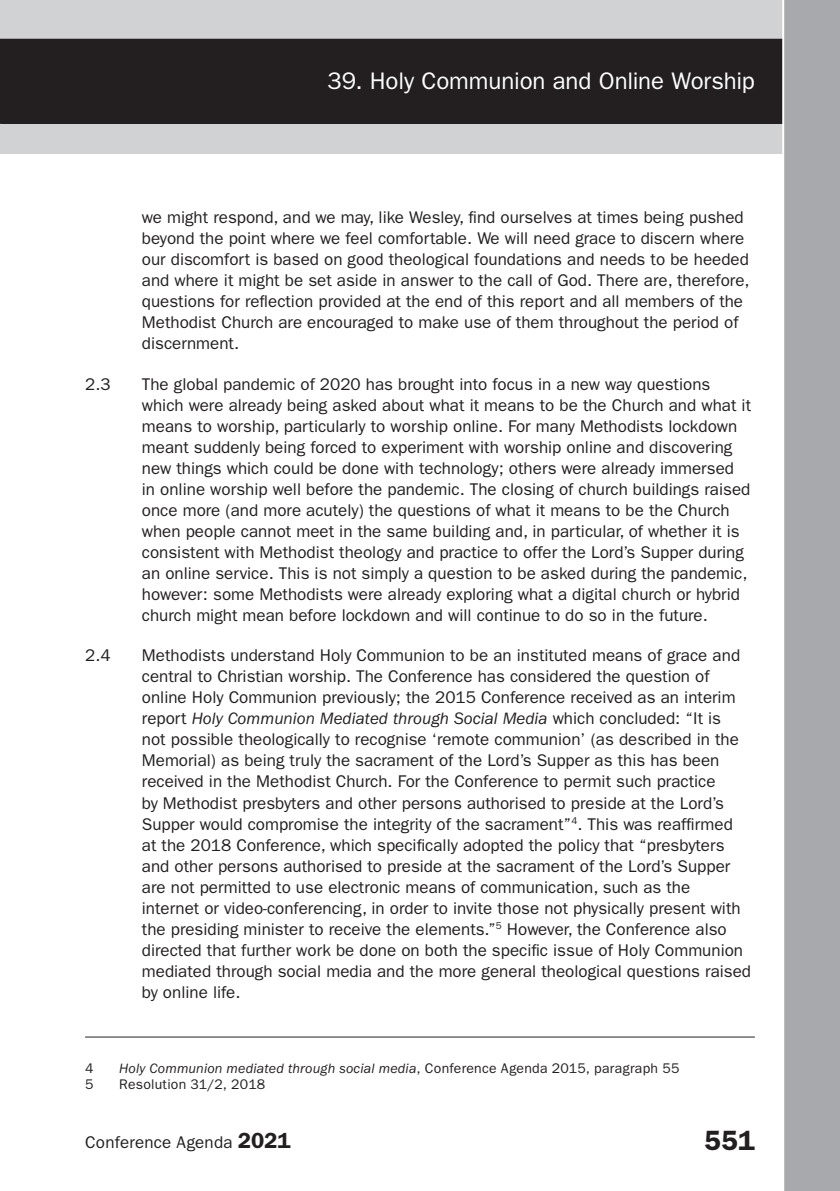
<style>
.page{position:relative;width:840px;height:1191px;background:#fff}
.page>*{position:absolute;margin:0;border:0;box-sizing:border-box;transform-origin:0 0}
.t1{font:600 28px "Franklin Gothic";color:#231f20}
.t2{font:24px "Franklin Gothic";letter-spacing:-.005em;color:#fff}
.List_Paragraph{font:17px/21px "Franklin Gothic";color:#231f20}
.New_new_footnote_ind{font:italic 14px "Franklin Gothic";letter-spacing:.01em;color:#231f20}
.New_new_footnote_ind-2{font:14px "Franklin Gothic";letter-spacing:.015em;color:#231f20}
.s1{font-style:italic}
.s2{font-style:normal}
.s3{font-weight:600;font-size:22px}
</style>
<div class="page">
<div style="left:0;top:0;width:839px;height:154px;background:#d1d2d4"></div>
<div style="left:0;top:39px;width:839px;height:84px;background:#231f20"></div>
<div style="left:0;top:39px;width:839px;height:85px;border:1px solid #231f20"></div>
<div style="left:781px;top:0;width:58px;height:1191px;background:#a8a9ad"></div>
<hr style="left:85px;top:1036px;width:669px;height:1px;background:#231f20">
<h2 class="t2" style="left:327px;top:67px;width:428px">39. Holy Communion and Online Worship</h2>
<p class="List_Paragraph" style="left:142px;top:206px;width:609px">we might respond, and we may, like Wesley, find ourselves at times being pushed beyond the point where we feel comfortable. We will need grace to discern where our discomfort is based on good theological foundations and needs to be heeded and where it might be set aside in answer to the call of God. There are, therefore, questions for reflection provided at the end of this report and all members of the Methodist Church are encouraged to make use of them throughout the period of discernment.</p>
<p class="List_Paragraph" style="left:85px;top:373px;width:27px">2.3</p>
<p class="List_Paragraph" style="left:142px;top:373px;width:610px">The global pandemic of 2020 has brought into focus in a new way questions which were already being asked about what it means to be the Church and what it means to worship, particularly to worship online. For many Methodists lockdown meant suddenly being forced to experiment with worship online and discovering new things which could be done with technology; others were already immersed in online worship well before the pandemic. The closing of church buildings raised once more (and more acutely) the questions of what it means to be the Church when people cannot meet in the same building and, in particular, of whether it is consistent with Methodist theology and practice to offer the Lord’s Supper during an online service. This is not simply a question to be asked during the pandemic, however: some Methodists were already exploring what a digital church or hybrid church might mean before lockdown and will continue to do so in the future.</p>
<p class="List_Paragraph" style="left:85px;top:645px;width:27px">2.4</p>
<p class="List_Paragraph" style="left:142px;top:645px;width:610px">Methodists understand Holy Communion to be an instituted means of grace and central to Christian worship. The Conference has considered the question of online Holy Communion previously; the 2015 Conference received as an interim report <span class="s1">Holy Communion Mediated through Social Media</span> which concluded: “It is<br>not possible theologically to recognise ‘remote communion’ (as described in the Memorial) as being truly the sacrament of the Lord’s Supper as this has been received in the Methodist Church. For the Conference to permit such practice<br>by Methodist presbyters and other persons authorised to preside at the Lord’s Supper would compromise the integrity of the sacrament”<sup>4</sup>. This was reaffirmed at the 2018 Conference, which specifically adopted the policy that “presbyters and other persons authorised to preside at the sacrament of the Lord’s Supper are not permitted to use electronic means of communication, such as the internet or video-conferencing, in order to invite those not physically present with the presiding minister to receive the elements.”<sup>5</sup> However, the Conference also directed that further work be done on both the specific issue of Holy Communion mediated through social media and the more general theological questions raised by online life.</p>
<p class="New_new_footnote_ind-2" style="left:85px;top:1060px;width:10px">4</p>
<p class="New_new_footnote_ind" style="left:119px;top:1060px;width:561px">Holy Communion mediated through social media<span class="s2">, Conference Agenda 2015, paragraph 55</span></p>
<p class="New_new_footnote_ind-2" style="left:85px;top:1076px;width:10px">5</p>
<p class="New_new_footnote_ind-2" style="left:119px;top:1076px;width:147px">Resolution 31/2, 2018</p>
<p class="List_Paragraph" style="left:85px;top:1132px;width:207px">Conference Agenda <span class="s3">2021</span></p>
<h1 class="t1" style="left:704px;top:1124px;width:52px">551</h1>
</div>
